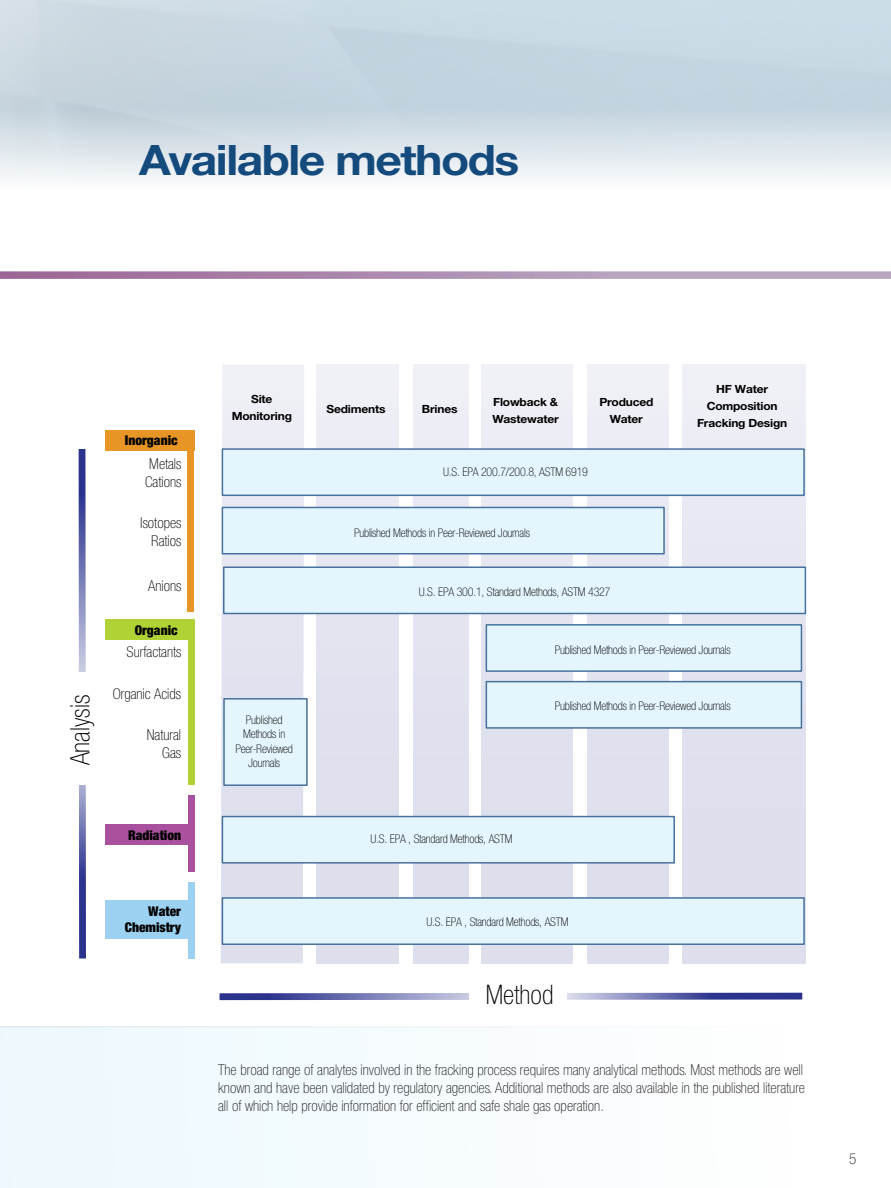
<style>
.page{position:relative;width:891px;height:1188px;background:#fff}
.page>*{position:absolute;margin:0;border:0;box-sizing:border-box;transform-origin:0 0}
.t1{font:700 42px "Helvetica Neue LT Std";letter-spacing:-.035em;color:#144a7c;scale:1.1 1}
.t2{font:100 condensed 27px "Helvetica Neue LT Std";color:#000}
.t3{font:100 condensed 15px/18px "Helvetica Neue LT Std";color:#231f20}
.t4{font:100 condensed 15px/18px "Helvetica Neue LT Std";color:#000;text-align:right}
.t5{font:900 condensed 13.5px/16.2px "Helvetica Neue LT Std";color:#000;text-align:right}
.t6{font:100 condensed 12px/14.4px "Helvetica Neue LT Std";letter-spacing:-.015em;color:#000;text-align:center}
.t7{font:700 11.25px/17px "Helvetica Neue LT Std";letter-spacing:-.015em;color:#000;text-align:center;scale:1.06 1}
</style>
<div class="page">
<svg style="left:79px;top:449px;width:7px;height:510px;background:#666cad"></svg>
<div style="left:58px;top:673px;width:45px;height:112px;background:#fff"></div>
<svg style="left:220px;top:993px;width:582px;height:7px;background:#6c72b0"></svg>
<div style="left:469px;top:976px;width:98px;height:45px;background:#fff"></div>
<svg style="left:221px;top:365px;width:83px;height:598px"></svg>
<div style="left:317px;top:365px;width:81px;height:598px;background:linear-gradient(to right,#e3e5f0,#e3e5f0)"></div>
<div style="left:414px;top:365px;width:55px;height:598px;background:linear-gradient(to right,#e3e5f0,#e3e5f0)"></div>
<div style="left:482px;top:365px;width:91px;height:598px;background:linear-gradient(to right,#e4e5f0,#e4e5f0)"></div>
<div style="left:588px;top:365px;width:80px;height:598px;background:linear-gradient(to right,#e4e5f0,#e4e5f0)"></div>
<div style="left:682px;top:365px;width:123px;height:598px;background:linear-gradient(to right,#e4e5f0,#e4e5f0)"></div>
<div style="left:224px;top:699px;width:83px;height:86px;background:#e4f5fd"></div>
<div style="left:223px;top:698px;width:85px;height:88px;border:1px solid #47719c"></div>
<div style="left:222px;top:817px;width:452px;height:46px;background:#e4f5fd"></div>
<div style="left:222px;top:816px;width:453px;height:48px;border:1px solid #47719c"></div>
<div style="left:486px;top:682px;width:315px;height:46px;background:#e4f5fd"></div>
<div style="left:486px;top:681px;width:316px;height:48px;border:1px solid #47719c"></div>
<div style="left:486px;top:625px;width:315px;height:46px;background:#e4f5fd"></div>
<div style="left:486px;top:624px;width:316px;height:48px;border:1px solid #47719c"></div>
<div style="left:222px;top:898px;width:582px;height:46px;background:#e4f5fd"></div>
<div style="left:222px;top:897px;width:583px;height:48px;border:1px solid #47719c"></div>
<div style="left:222px;top:449px;width:582px;height:46px;background:#e4f5fd"></div>
<div style="left:222px;top:448px;width:583px;height:48px;border:1px solid #47719c"></div>
<div style="left:224px;top:567px;width:581px;height:47px;background:#e4f5fd"></div>
<div style="left:223px;top:566px;width:583px;height:48px;border:1px solid #47719c"></div>
<div style="left:222px;top:507px;width:442px;height:47px;background:#e4f5fd"></div>
<div style="left:222px;top:507px;width:443px;height:47px;border:1px solid #47719c"></div>
<div style="left:105px;top:430px;width:89px;height:20px;background:#e79524"></div>
<div style="left:105px;top:620px;width:89px;height:20px;background:#b0d235"></div>
<div style="left:105px;top:825px;width:89px;height:20px;background:#a9509e"></div>
<div style="left:105px;top:900px;width:89px;height:39px;background:#9cd1f1"></div>
<div style="left:188px;top:431px;width:6px;height:181px;background:#e79524"></div>
<div style="left:188px;top:620px;width:7px;height:165px;background:#b0d235"></div>
<div style="left:188px;top:795px;width:7px;height:77px;background:#a9509e"></div>
<div style="left:188px;top:882px;width:7px;height:76px;background:#9cd1f1"></div>
<svg style="left:0;top:271px;width:891px;height:8px;background:#b295b5"></svg>
<div style="left:0;top:1026px;width:535px;height:162px;background:#f2fbfe"></div>
<h1 class="t1" style="left:139px;top:135px;width:347px">Available methods</h1>
<h2 class="t2" style="left:65px;top:765px;width:72px;rotate:-90deg">Analysis</h2>
<p class="t5" style="left:125px;top:432px;width:54px">Inorganic</p>
<p class="t4" style="left:145px;top:455px;width:38px;text-align:left">Metals<br>Cations</p>
<p class="t4" style="left:140px;top:513px;width:43px">Isotopes<br>Ratios</p>
<p class="t4" style="left:148px;top:576px;width:35px">Anions</p>
<p class="t5" style="left:135px;top:622px;width:44px">Organic</p>
<p class="t4" style="left:127px;top:643px;width:56px">Surfactants</p>
<p class="t4" style="left:113px;top:684px;width:70px">Organic Acids</p>
<p class="t4" style="left:147px;top:726px;width:36px">Natural<br>Gas</p>
<p class="t5" style="left:128px;top:827px;width:55px">Radiation</p>
<p class="t5" style="left:125px;top:903px;width:58px">Water<br>Chemistry</p>
<p class="t7" style="left:232px;top:391px;width:58px">Site<br>Monitoring</p>
<p class="t7" style="left:422px;top:401px;width:35px">Brines</p>
<p class="t7" style="left:327px;top:401px;width:57px">Sediments</p>
<p class="t7" style="left:492px;top:393px;width:64px;text-align:left">Flowback &amp;<br>Wastewater</p>
<p class="t7" style="left:599px;top:393px;width:53px">Produced<br>Water</p>
<p class="t6" style="left:443px;top:465px;width:146px">U.S. EPA 200.7/200.8, ASTM 6919</p>
<p class="t6" style="left:354px;top:525px;width:177px">Published Methods in Peer-Reviewed Journals</p>
<p class="t6" style="left:419px;top:585px;width:193px">U.S. EPA 300.1, Standard Methods, ASTM 4327</p>
<p class="t7" style="left:697px;top:381px;width:87px">HF Water<br>Composition<br>Fracking Design</p>
<p class="t6" style="left:555px;top:642px;width:177px">Published Methods in Peer-Reviewed Journals</p>
<p class="t6" style="left:235px;top:713px;width:59px">Published<br>Methods in<br>Peer-Reviewed<br>Journals</p>
<p class="t6" style="left:555px;top:699px;width:177px">Published Methods in Peer-Reviewed Journals</p>
<p class="t6" style="left:370px;top:832px;width:144px">U.S. EPA , Standard Methods, ASTM</p>
<p class="t6" style="left:426px;top:914px;width:144px">U.S. EPA , Standard Methods, ASTM</p>
<h2 class="t2" style="left:486px;top:979px;width:69px">Method</h2>
<p class="t3" style="left:218px;top:1061px;width:588px">The broad range of analytes involved in the fracking process requires many analytical methods. Most methods are well known and have been validated by regulatory agencies. Additional methods are also available in the published literature all of which help provide information for efficient and safe shale gas operation.</p>
<p class="t3" style="left:849px;top:1150px;width:9px">5</p>
</div>
